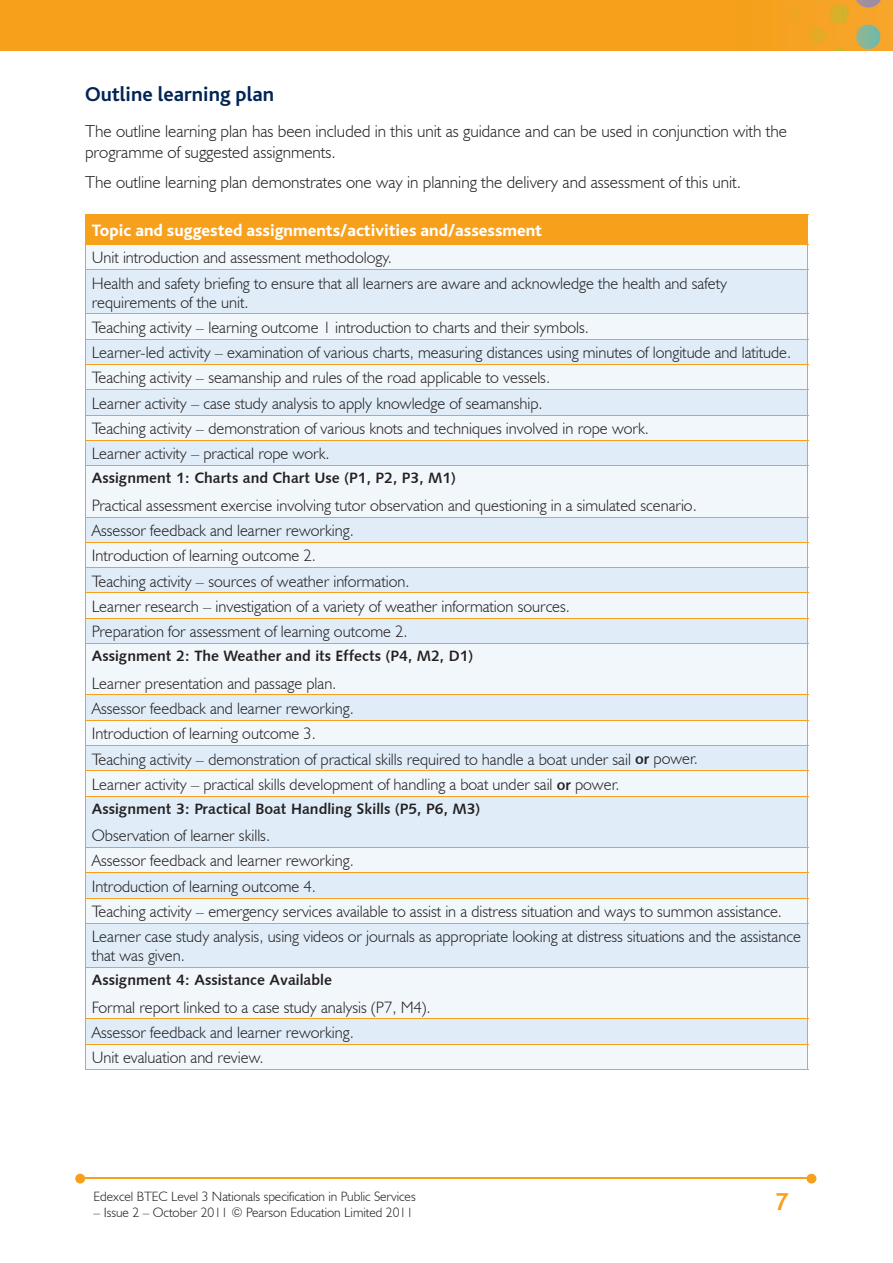
<style>
.page{position:relative;width:893px;height:1263px;background:#fff}
.page>*{position:absolute;margin:0;border:0;box-sizing:border-box;transform-origin:0 0}
.t1{font:700 25.5px "Bliss";color:#f6a01b}
.t2{font:700 21px "Bliss";color:#002556}
.t3{font:300 17.25px/21px "Humanist 521 BT";color:#231f20}
.t4{font:800 17.25px "Bliss";color:#fff}
.t5{font:300 16.5px/25.3px "Humanist 521 BT";color:#231f20}
.t6{font:15px "Humanist 531 BT Bold A";color:#231f20}
.t7{font:300 13.5px "Humanist 521 BT";color:#231f20}
.s1{font-family:"Humanist 531 BT Bold A";font-weight:400;font-size:15px}
</style>
<div class="page">
<img style="left:0;top:0;width:893px;height:51px">
<hr style="left:82px;top:1178px;width:728px;height:1px;background:#f6a01b">
<svg style="left:807px;top:1174px;width:9px;height:9px"></svg>
<svg style="left:75px;top:1174px;width:10px;height:9px"></svg>
<div style="left:85px;top:214px;width:723px;height:31px;background:#f6a01b"></div>
<div style="left:86px;top:245px;width:721px;height:24px;background:#f2f7fb"></div>
<svg style="left:86px;top:270px;width:721px;height:500px;fill:#f2f7fb"></svg>
<div style="left:86px;top:771px;width:721px;height:298px;background:#f2f7fb"></div>
<svg style="left:86px;top:797px;width:721px;height:247px;fill:#e0edf8"></svg>
<svg style="left:85px;top:245px;width:1px;height:24px"></svg>
<svg style="left:807px;top:245px;width:1px;height:24px"></svg>
<hr style="left:85px;top:270px;width:1px;height:43px;background:#f6a01b">
<hr style="left:807px;top:270px;width:1px;height:43px;background:#f6a01b">
<hr style="left:85px;top:269px;width:723px;height:1px;background:#f6a01b">
<hr style="left:85px;top:313px;width:723px;height:1px;background:#f6a01b">
<hr style="left:85px;top:339px;width:723px;height:1px;background:#f6a01b">
<hr style="left:85px;top:364px;width:723px;height:1px;background:#f6a01b">
<hr style="left:85px;top:389px;width:723px;height:1px;background:#f6a01b">
<hr style="left:85px;top:415px;width:723px;height:1px;background:#f6a01b">
<svg style="left:85px;top:314px;width:1px;height:151px"></svg>
<svg style="left:807px;top:314px;width:1px;height:151px"></svg>
<hr style="left:85px;top:440px;width:723px;height:1px;background:#f6a01b">
<hr style="left:85px;top:466px;width:1px;height:51px;background:#f6a01b">
<hr style="left:807px;top:466px;width:1px;height:51px;background:#f6a01b">
<hr style="left:85px;top:465px;width:723px;height:1px;background:#f6a01b">
<hr style="left:85px;top:517px;width:723px;height:1px;background:#f6a01b">
<hr style="left:85px;top:542px;width:723px;height:1px;background:#f6a01b">
<hr style="left:85px;top:567px;width:723px;height:1px;background:#f6a01b">
<hr style="left:85px;top:593px;width:723px;height:1px;background:#f6a01b">
<svg style="left:85px;top:518px;width:1px;height:125px"></svg>
<svg style="left:807px;top:518px;width:1px;height:125px"></svg>
<hr style="left:85px;top:618px;width:723px;height:1px;background:#f6a01b">
<hr style="left:85px;top:644px;width:1px;height:51px;background:#f6a01b">
<hr style="left:807px;top:644px;width:1px;height:51px;background:#f6a01b">
<hr style="left:85px;top:643px;width:723px;height:1px;background:#f6a01b">
<hr style="left:85px;top:695px;width:723px;height:1px;background:#f6a01b">
<hr style="left:85px;top:720px;width:723px;height:1px;background:#f6a01b">
<hr style="left:85px;top:745px;width:723px;height:1px;background:#f6a01b">
<svg style="left:85px;top:696px;width:1px;height:100px"></svg>
<svg style="left:807px;top:696px;width:1px;height:100px"></svg>
<hr style="left:85px;top:770px;width:723px;height:1px;background:#f6a01b">
<hr style="left:85px;top:796px;width:1px;height:51px;background:#f6a01b">
<hr style="left:807px;top:796px;width:1px;height:51px;background:#f6a01b">
<hr style="left:85px;top:796px;width:723px;height:1px;background:#f6a01b">
<hr style="left:85px;top:847px;width:723px;height:1px;background:#f6a01b">
<hr style="left:85px;top:872px;width:723px;height:1px;background:#f6a01b">
<svg style="left:85px;top:848px;width:1px;height:75px"></svg>
<svg style="left:807px;top:848px;width:1px;height:75px"></svg>
<hr style="left:85px;top:898px;width:723px;height:1px;background:#f6a01b">
<hr style="left:85px;top:924px;width:1px;height:43px;background:#f6a01b">
<hr style="left:807px;top:924px;width:1px;height:43px;background:#f6a01b">
<hr style="left:85px;top:923px;width:723px;height:1px;background:#f6a01b">
<hr style="left:85px;top:968px;width:1px;height:50px;background:#f6a01b">
<hr style="left:807px;top:968px;width:1px;height:50px;background:#f6a01b">
<hr style="left:85px;top:967px;width:723px;height:1px;background:#f6a01b">
<hr style="left:85px;top:1018px;width:723px;height:1px;background:#f6a01b">
<hr style="left:85px;top:1069px;width:723px;height:1px;background:#f6a01b">
<svg style="left:85px;top:1019px;width:1px;height:50px"></svg>
<svg style="left:807px;top:1019px;width:1px;height:50px"></svg>
<hr style="left:85px;top:1044px;width:723px;height:1px;background:#f6a01b">
<p class="t2" style="left:85px;top:83px;width:191px">Outline learning plan</p>
<p class="t3" style="left:85px;top:121px;width:704px">The outline learning plan has been included in this unit as guidance and can be used in conjunction with the programme of suggested assignments.</p>
<p class="t3" style="left:85px;top:172px;width:657px">The outline learning plan demonstrates one way in planning the delivery and assessment of this unit.</p>
<p class="t4" style="left:92px;top:221px;width:452px">Topic and suggested assignments/activities and/assessment</p>
<p class="t5" style="left:92px;top:245px;width:637px">Unit introduction and assessment methodology.<br>Health and safety briefing to ensure that all learners are aware and acknowledge the health and safety</p>
<p class="t5" style="left:92px;top:289px;width:701px">requirements of the unit.<br>Teaching activity – learning outcome 1 introduction to charts and their symbols.<br>Learner-led activity – examination of various charts, measuring distances using minutes of longitude and latitude.<br>Teaching activity – seamanship and rules of the road applicable to vessels.<br>Learner activity – case study analysis to apply knowledge of seamanship.<br>Teaching activity – demonstration of various knots and techniques involved in rope work.<br>Learner activity – practical rope work.</p>
<p class="t6" style="left:92px;top:469px;width:366px">Assignment 1: Charts and Chart Use (P1, P2, P3, M1)</p>
<p class="t5" style="left:92px;top:492px;width:606px">Practical assessment exercise involving tutor observation and questioning in a simulated scenario.<br>Assessor feedback and learner reworking.<br>Introduction of learning outcome 2.<br>Teaching activity – sources of weather information.<br>Learner research – investigation of a variety of weather information sources.<br>Preparation for assessment of learning outcome 2.</p>
<p class="t6" style="left:92px;top:647px;width:383px">Assignment 2: The Weather and its Effects (P4, M2, D1)</p>
<p class="t5" style="left:92px;top:670px;width:608px">Learner presentation and passage plan.<br>Assessor feedback and learner reworking.<br>Introduction of learning outcome 3.<br>Teaching activity – demonstration of practical skills required to handle a boat under sail <span class="s1">or</span> power.<br>Learner activity – practical skills development of handling a boat under sail <span class="s1">or</span> power.</p>
<p class="t6" style="left:92px;top:799px;width:390px">Assignment 3: Practical Boat Handling Skills (P5, P6, M3)</p>
<p class="t5" style="left:92px;top:822px;width:711px">Observation of learner skills.<br>Assessor feedback and learner reworking.<br>Introduction of learning outcome 4.<br>Teaching activity – emergency services available to assist in a distress situation and ways to summon assistance.<br>Learner case study analysis, using videos or journals as appropriate looking at distress situations and the assistance</p>
<p class="t5" style="left:92px;top:942px;width:95px">that was given.</p>
<p class="t6" style="left:92px;top:971px;width:242px">Assignment 4: Assistance Available</p>
<p class="t5" style="left:92px;top:994px;width:340px">Formal report linked to a case study analysis (P7, M4).<br>Assessor feedback and learner reworking.<br>Unit evaluation and review.</p>
<p class="t7" style="left:94px;top:1188px;width:324px">Edexcel BTEC Level 3 Nationals specification in Public Services</p>
<p class="t7" style="left:94px;top:1204px;width:321px">– Issue 2 – October 2011 © Pearson Education Limited 2011</p>
<h1 class="t1" style="left:775px;top:1188px;width:15px">7</h1>
</div>
